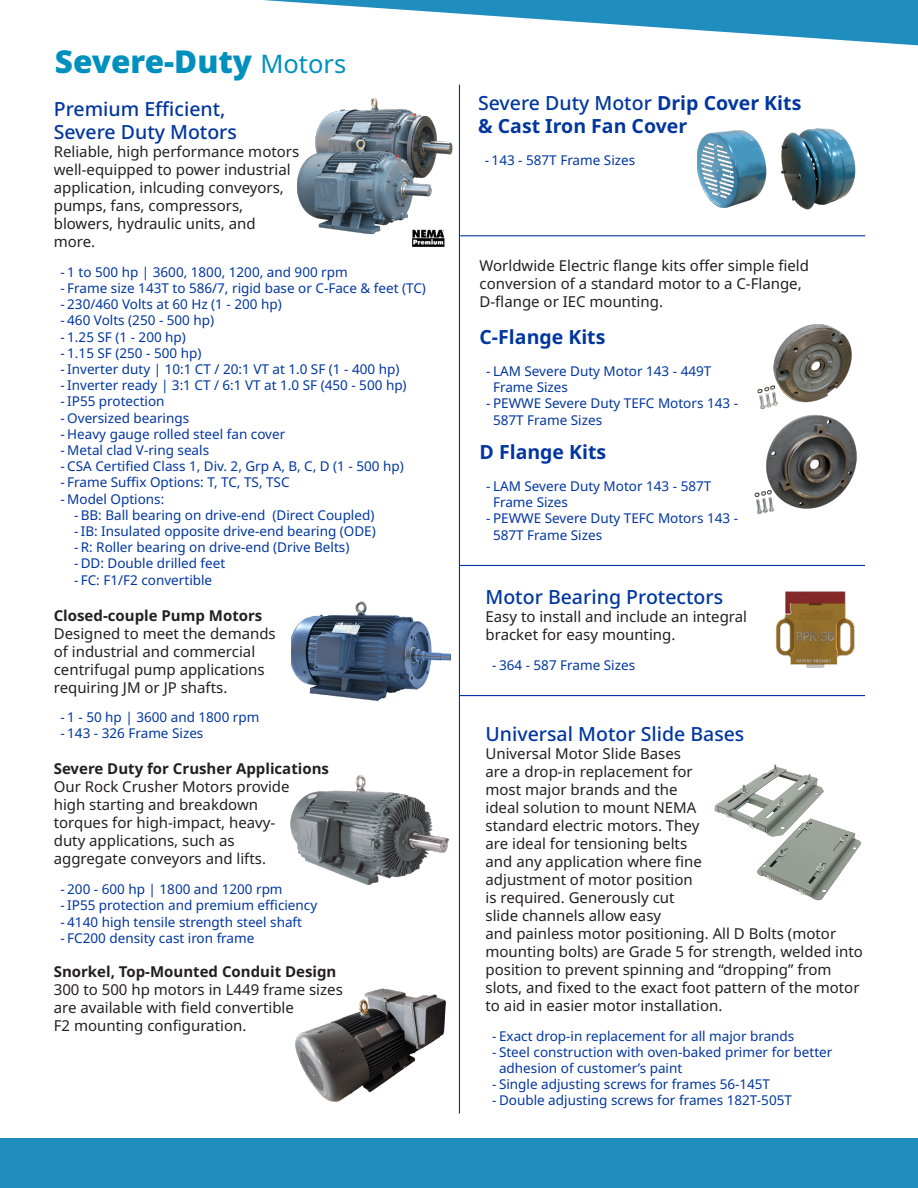
<style>
.page{position:relative;width:918px;height:1188px;background:#fff}
.page>*{position:absolute;margin:0;border:0;box-sizing:border-box;transform-origin:0 0}
.Product_Title{font:900 31.5px "Noto Sans";color:#0090be}
.Product_Title-2{font:500 19.5px/23.4px "Noto Sans";color:#0036a0}
.Product_Title-3{font:700 19.5px/23.4px "Noto Sans";color:#0036a0}
.Product_Description{font:15px/18px "Noto Sans";color:#231f20}
.Product_Description-2{font:700 15px "Noto Sans";color:#231f20}
.t1{font:13.5px/16.2px "Noto Sans";color:#0036a0}
.s1{font-weight:400;font-size:25.5px}
.s2{font-weight:500;color:#00369f}
</style>
<div class="page">
<div style="left:0;top:1139px;width:918px;height:49px;background:#1f8ebe"></div>
<img style="left:297px;top:98px;width:156px;height:137px">
<img style="left:290px;top:776px;width:159px;height:109px">
<img style="left:408px;top:227px;width:41px;height:20px">
<hr style="left:459px;top:85px;width:1px;height:1029px;background:#0036a0">
<img style="left:775px;top:591px;width:80px;height:77px">
<img style="left:714px;top:764px;width:147px;height:137px">
<hr style="left:460px;top:695px;width:405px;height:1px;background:#0036a0">
<svg style="left:263px;top:0;width:655px;height:45px"></svg>
<img style="left:291px;top:601px;width:159px;height:101px">
<img style="left:754px;top:414px;width:103px;height:100px">
<img style="left:757px;top:324px;width:95px;height:86px">
<img style="left:698px;top:130px;width:69px;height:78px">
<img style="left:781px;top:128px;width:75px;height:82px">
<hr style="left:460px;top:235px;width:405px;height:1px;background:#0036a0">
<hr style="left:460px;top:565px;width:405px;height:1px;background:#0036a0">
<img style="left:295px;top:988px;width:151px;height:114px">
<p class="Product_Title" style="left:55px;top:38px;width:293px">Severe-Duty <span class="s1">Motors</span></p>
<p class="Product_Title-2" style="left:54px;top:97px;width:185px">Premium Efficient,<br>Severe Duty Motors</p>
<p class="Product_Description" style="left:54px;top:143px;width:247px">Reliable, high performance motors well-equipped to power industrial application, inlcuding conveyors, pumps, fans, compressors, blowers, hydraulic units, and more.</p>
<p class="t1" style="left:61px;top:264px;width:289px">- 1 to 500 hp | 3600, 1800, 1200, and 900 rpm</p>
<p class="t1" style="left:61px;top:280px;width:367px">- Frame size 143T to 586/7, rigid base or C-Face &amp; feet (TC)</p>
<p class="t1" style="left:61px;top:296px;width:223px">- 230/460 Volts at 60 Hz (1 - 200 hp)</p>
<p class="t1" style="left:61px;top:313px;width:155px">- 460 Volts (250 - 500 hp)</p>
<p class="t1" style="left:61px;top:329px;width:127px">- 1.25 SF (1 - 200 hp)</p>
<p class="t1" style="left:61px;top:345px;width:142px">- 1.15 SF (250 - 500 hp)</p>
<p class="t1" style="left:61px;top:361px;width:340px">- Inverter duty | 10:1 CT / 20:1 VT at 1.0 SF (1 - 400 hp)</p>
<p class="t1" style="left:61px;top:377px;width:348px">- Inverter ready | 3:1 CT / 6:1 VT at 1.0 SF (450 - 500 hp)</p>
<p class="t1" style="left:61px;top:394px;width:106px">- IP55 protection</p>
<p class="t1" style="left:61px;top:410px;width:130px">- Oversized bearings</p>
<p class="t1" style="left:61px;top:426px;width:226px">- Heavy gauge rolled steel fan cover</p>
<p class="t1" style="left:61px;top:442px;width:150px">- Metal clad V-ring seals</p>
<p class="t1" style="left:61px;top:458px;width:345px">- CSA Certified Class 1, Div. 2, Grp A, B, C, D (1 - 500 hp)</p>
<p class="t1" style="left:61px;top:475px;width:231px">- Frame Suffix Options: T, TC, TS, TSC</p>
<p class="t1" style="left:61px;top:491px;width:105px">- Model Options:</p>
<p class="t1" style="left:74px;top:507px;width:302px">- BB: Ball bearing on drive-end (Direct Coupled)</p>
<p class="t1" style="left:74px;top:523px;width:303px">- IB: Insulated opposite drive-end bearing (ODE)</p>
<p class="t1" style="left:74px;top:539px;width:277px">- R: Roller bearing on drive-end (Drive Belts)</p>
<p class="t1" style="left:74px;top:556px;width:153px">- DD: Double drilled feet</p>
<p class="t1" style="left:74px;top:572px;width:140px">- FC: F1/F2 convertible</p>
<p class="Product_Description-2" style="left:54px;top:604px;width:210px">Closed-couple Pump Motors</p>
<p class="Product_Description" style="left:54px;top:624px;width:224px">Designed to meet the demands of industrial and commercial centrifugal pump applications requiring JM or JP shafts.</p>
<p class="t1" style="left:61px;top:710px;width:200px">- 1 - 50 hp | 3600 and 1800 rpm</p>
<p class="t1" style="left:61px;top:726px;width:144px">- 143 - 326 Frame Sizes</p>
<p class="Product_Description-2" style="left:54px;top:758px;width:277px">Severe Duty for Crusher Applications</p>
<p class="Product_Description" style="left:54px;top:778px;width:237px">Our Rock Crusher Motors provide high starting and breakdown torques for high-impact, heavy&shy;duty applications, such as aggregate conveyors and lifts.</p>
<p class="t1" style="left:61px;top:881px;width:224px">- 200 - 600 hp | 1800 and 1200 rpm</p>
<p class="t1" style="left:61px;top:898px;width:258px">- IP55 protection and premium efficiency</p>
<p class="t1" style="left:61px;top:914px;width:243px">- 4140 high tensile strength steel shaft</p>
<p class="t1" style="left:61px;top:930px;width:195px">- FC200 density cast iron frame</p>
<p class="Product_Description-2" style="left:54px;top:961px;width:284px">Snorkel, Top-Mounted Conduit Design</p>
<p class="Product_Description" style="left:54px;top:981px;width:291px">300 to 500 hp motors in L449 frame sizes are available with field convertible<br>F2 mounting configuration.</p>
<p class="Product_Title-3" style="left:478px;top:91px;width:325px"><span class="s2">Severe Duty Motor</span> Drip Cover Kits &amp; Cast Iron Fan Cover</p>
<p class="t1" style="left:485px;top:153px;width:152px">- 143 - 587T Frame Sizes</p>
<p class="Product_Description" style="left:480px;top:257px;width:331px">Worldwide Electric flange kits offer simple field conversion of a standard motor to a C-Flange,<br>D-flange or IEC mounting.</p>
<p class="Product_Title-3" style="left:480px;top:325px;width:127px">C-Flange Kits</p>
<p class="t1" style="left:493px;top:363px;width:220px;text-indent:-7px">- LAM Severe Duty Motor 143 - 449T<br>Frame Sizes</p>
<p class="t1" style="left:493px;top:396px;width:247px;text-indent:-7px">- PEWWE Severe Duty TEFC Motors 143 -<br>587T Frame Sizes</p>
<p class="Product_Title-3" style="left:480px;top:440px;width:128px">D Flange Kits</p>
<p class="t1" style="left:493px;top:478px;width:220px;text-indent:-7px">- LAM Severe Duty Motor 143 - 587T<br>Frame Sizes</p>
<p class="t1" style="left:493px;top:511px;width:247px;text-indent:-7px">- PEWWE Severe Duty TEFC Motors 143 -<br>587T Frame Sizes</p>
<p class="Product_Title-2" style="left:486px;top:586px;width:239px">Motor Bearing Protectors</p>
<p class="Product_Description" style="left:486px;top:608px;width:263px">Easy to install and include an integral bracket for easy mounting.</p>
<p class="t1" style="left:492px;top:657px;width:144px">- 364 - 587 Frame Sizes</p>
<p class="Product_Title-2" style="left:486px;top:723px;width:260px">Universal Motor Slide Bases</p>
<p class="Product_Description" style="left:486px;top:745px;width:379px">Universal Motor Slide Bases<br>are a drop-in replacement for<br>most major brands and the<br>ideal solution to mount NEMA<br>standard electric motors. They<br>are ideal for tensioning belts<br>and any application where fine<br>adjustment of motor position<br>is required. Generously cut<br>slide channels allow easy<br>and painless motor positioning. All D Bolts (motor mounting bolts) are Grade 5 for strength, welded into position to prevent spinning and “dropping” from slots, and fixed to the exact foot pattern of the motor to aid in easier motor installation.</p>
<p class="t1" style="left:492px;top:1028px;width:304px">- Exact drop-in replacement for all major brands</p>
<p class="t1" style="left:499px;top:1044px;width:335px;text-indent:-7px">- Steel construction with oven-baked primer for better adhesion of customer’s paint</p>
<p class="t1" style="left:492px;top:1076px;width:279px">- Single adjusting screws for frames 56-145T</p>
<p class="t1" style="left:492px;top:1093px;width:301px">- Double adjusting screws for frames 182T-505T</p>
</div>
